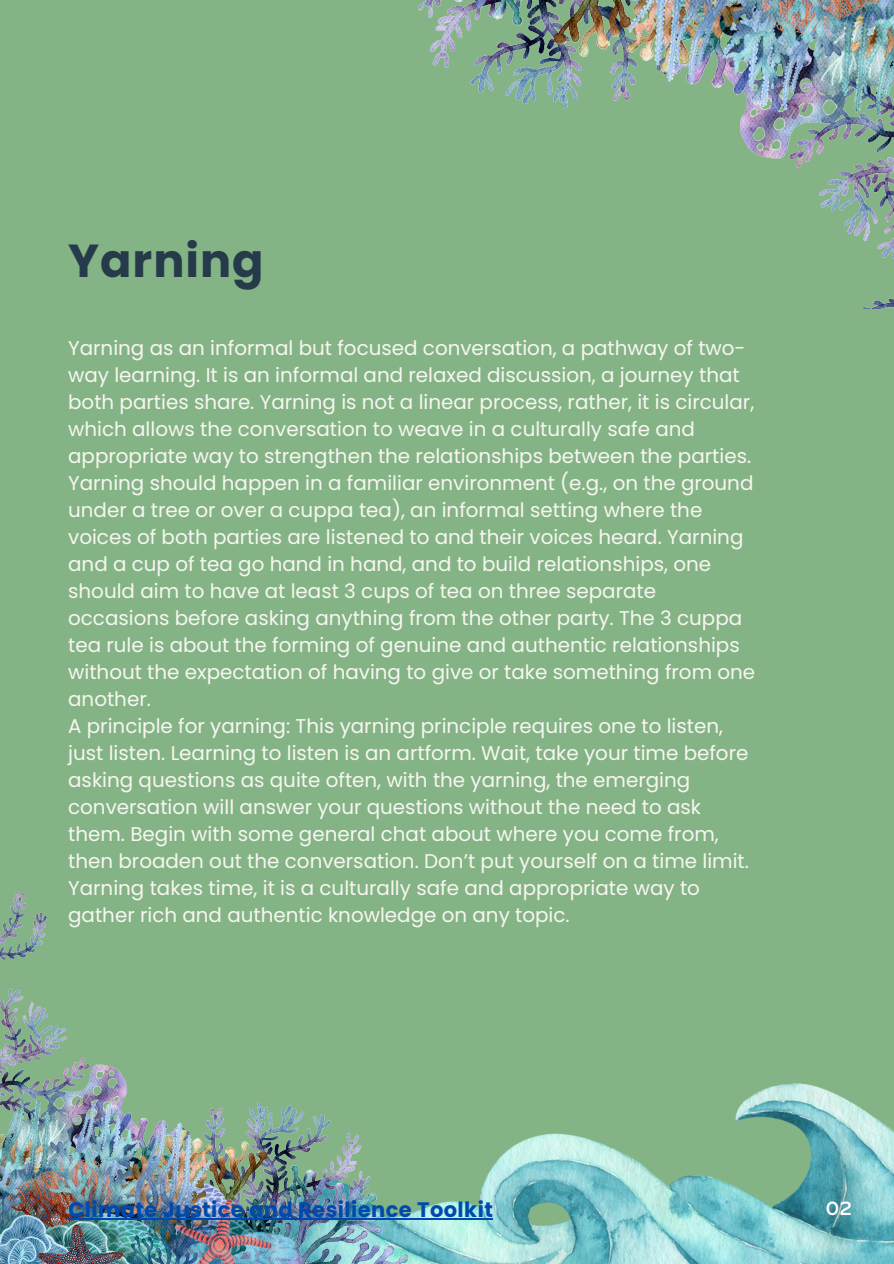
<style>
.page{position:relative;width:894px;height:1264px;background:#fff}
.page>*{position:absolute;margin:0;border:0;box-sizing:border-box;transform-origin:0 0}
.t1{font:700 46.2px "Poppins";letter-spacing:.02em;color:#263b49}
.t2{font:700 21px "Poppins";letter-spacing:.02em;color:#004aad}
.t3{font:700 19.95px "Bryant Pro";color:#fff}
.t4{font:19.8px/27px "Poppins";color:#f8f6f1}
</style>
<div class="page">
<div style="left:0;top:0;width:893px;height:1263px;background:#84b486"></div>
<img style="left:413px;top:1083px;width:480px;height:180px">
<img style="left:0;top:891px;width:413px;height:372px">
<img style="left:417px;top:0;width:476px;height:309px">
<hr style="left:68px;top:1217px;width:425px;height:2px;background:#004aad">
<p class="t1" style="left:68px;top:228px;width:197px">Yarning</p>
<p class="t4" style="left:68px;top:334px;width:688px">Yarning as an informal but focused conversation, a pathway of two&shy;way learning. It is an informal and relaxed discussion, a journey that both parties share. Yarning is not a linear process, rather, it is circular, which allows the conversation to weave in a culturally safe and appropriate way to strengthen the relationships between the parties.<br>Yarning should happen in a familiar environment (e.g., on the ground under a tree or over a cuppa tea), an informal setting where the voices of both parties are listened to and their voices heard. Yarning and a cup of tea go hand in hand, and to build relationships, one should aim to have at least 3 cups of tea on three separate occasions before asking anything from the other party. The 3 cuppa tea rule is about the forming of genuine and authentic relationships without the expectation of having to give or take something from one another.</p>
<h1 class="t4" style="left:68px;top:712px;width:682px">A principle for yarning: This yarning principle requires one to listen, just listen. Learning to listen is an artform. Wait, take your time before asking questions as quite often, with the yarning, the emerging conversation will answer your questions without the need to ask them. Begin with some general chat about where you come from, then broaden out the conversation. Don’t put yourself on a time limit.<br>Yarning takes time, it is a culturally safe and appropriate way to gather rich and authentic knowledge on any topic.</h1>
<p class="t2" style="left:68px;top:1194px;width:426px">Climate Justice and Resilience Toolkit</p>
<p class="t3" style="left:825px;top:1199px;width:28px">02</p>
</div>
